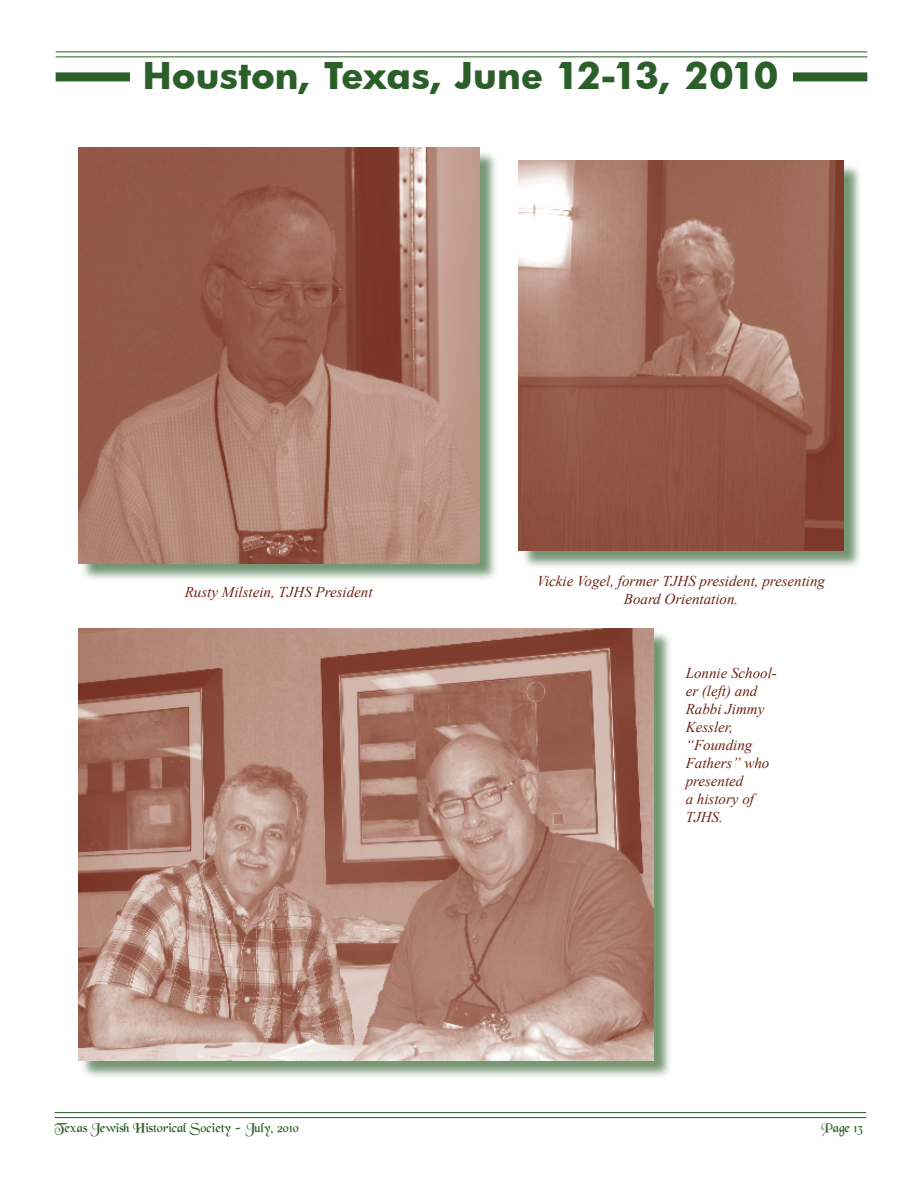
<style>
.page{position:relative;width:918px;height:1188px;background:#fff}
.page>*{position:absolute;margin:0;border:0;box-sizing:border-box;transform-origin:0 0}
.t1{font:700 36px "Futura";color:#2b5e29}
.t2{font:italic 15px/18px "Times New Roman";color:#6e2317}
.t3{font:13.5px "Black Chancery";color:#2b5e29}
</style>
<div class="page">
<hr style="left:56px;top:51px;width:811px;height:1px;background:#2b5e29">
<hr style="left:56px;top:56px;width:811px;height:1px;background:#2b5e29">
<hr style="left:55px;top:1112px;width:811px;height:1px;background:#2b5e29">
<hr style="left:55px;top:1117px;width:811px;height:1px;background:#2b5e29">
<div style="left:56px;top:72px;width:811px;height:9px;background:#2b5e29"></div>
<div style="left:130px;top:71px;width:663px;height:12px;background:#fff"></div>
<div style="left:80px;top:150px;width:418px;height:432px;background:#2b5e29;opacity:.65"></div>
<img style="left:78px;top:148px;width:401px;height:415px">
<div style="left:521px;top:163px;width:341px;height:406px;background:#2b5e29;opacity:.65"></div>
<img style="left:519px;top:161px;width:324px;height:390px">
<div style="left:80px;top:630px;width:593px;height:449px;background:#2b5e29;opacity:.65"></div>
<img style="left:78px;top:628px;width:576px;height:432px">
<h1 class="t1" style="left:143px;top:50px;width:637px">Houston, Texas, June 12-13, 2010</h1>
<p class="t2" style="left:185px;top:582px;width:189px">Rusty Milstein, TJHS President</p>
<p class="t2" style="left:537px;top:572px;width:290px;text-align:center">Vickie Vogel, former TJHS president, presenting<br>Board Orientation.</p>
<p class="t2" style="left:686px;top:664px;width:93px">Lonnie School&shy;er (left) and<br>Rabbi Jimmy<br>Kessler, “Founding<br>Fathers” who presented<br>a history of<br>TJHS.</p>
<p class="t3" style="left:55px;top:1120px;width:246px">Texas Jewish Historical Society - July, 2010</p>
<p class="t3" style="left:821px;top:1120px;width:43px">Page 13</p>
</div>
